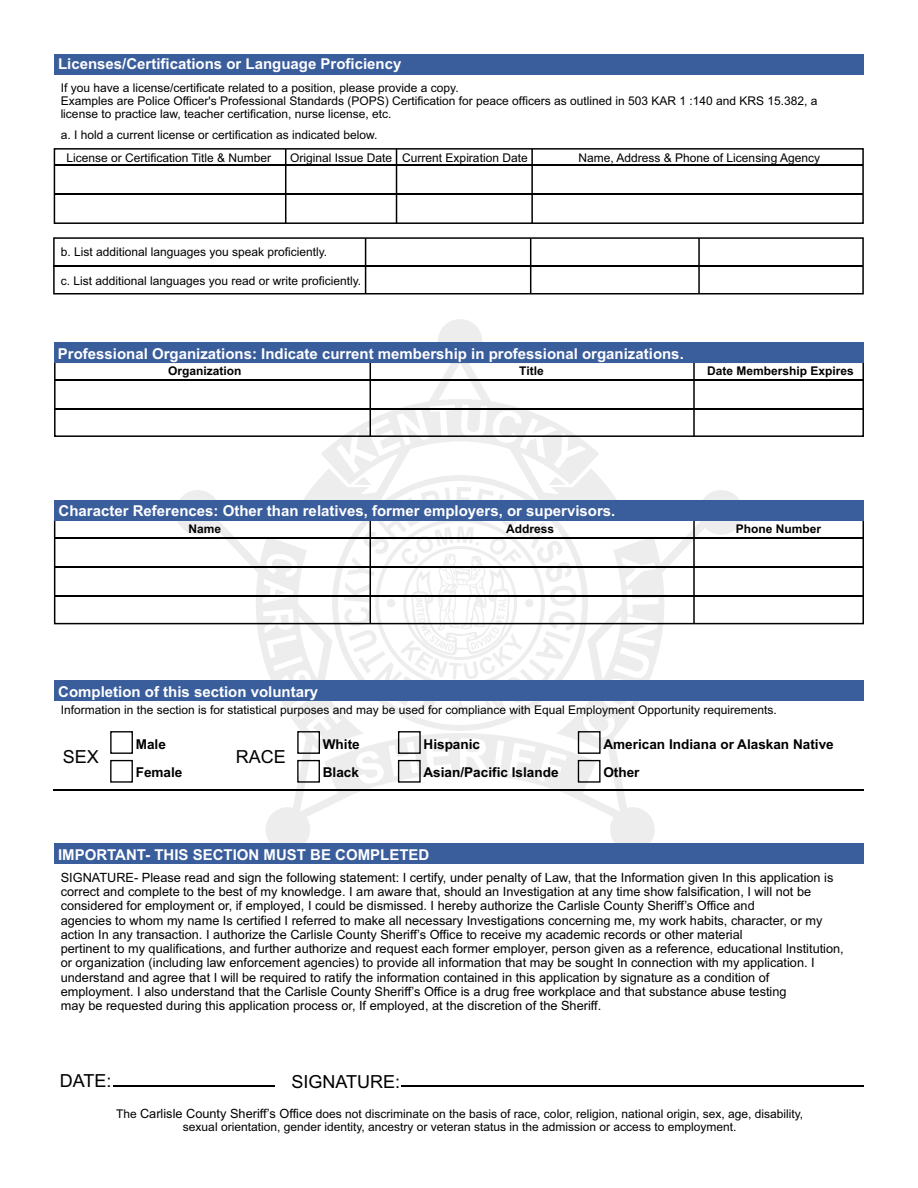
<style>
.page{position:relative;width:918px;height:1188px;background:#fff}
.page>*{position:absolute;margin:0;border:0;box-sizing:border-box;transform-origin:0 0}
.t1{font:18px "Arial";color:#000}
.t2{font:700 15px "Arial";color:#fff}
.t3{font:700 13.65px/28.8px "Arial";color:#000}
.t4{font:12.75px/14.2px "Arial";color:#000}
.t5{font:12px/13.4px "Arial";color:#000}
.t6{font:700 12px "Arial";color:#000}
.s1{font-size:12.75px}
</style>
<div class="page">
<svg style="left:175px;top:319px;width:568px;height:524px"></svg>
<div style="left:54px;top:54px;width:810px;height:21px;background:#3a5d9c"></div>
<hr style="left:113px;top:1085px;width:161px;height:2px;background:#000">
<hr style="left:54px;top:165px;width:809px;height:1px;background:#000">
<hr style="left:401px;top:1085px;width:463px;height:2px;background:#000">
<div style="left:54px;top:843px;width:810px;height:21px;background:#3a5d9c"></div>
<hr style="left:55px;top:379px;width:808px;height:2px;background:#000">
<hr style="left:369px;top:362px;width:2px;height:74px;background:#000">
<hr style="left:693px;top:362px;width:2px;height:74px;background:#000">
<hr style="left:55px;top:408px;width:808px;height:2px;background:#000">
<hr style="left:55px;top:538px;width:808px;height:1px;background:#000">
<hr style="left:369px;top:520px;width:2px;height:104px;background:#000">
<hr style="left:693px;top:520px;width:2px;height:104px;background:#000">
<hr style="left:55px;top:566px;width:808px;height:2px;background:#000">
<hr style="left:55px;top:595px;width:808px;height:2px;background:#000">
<hr style="left:285px;top:149px;width:2px;height:74px;background:#000">
<hr style="left:531px;top:149px;width:2px;height:74px;background:#000">
<hr style="left:54px;top:193px;width:809px;height:2px;background:#000">
<hr style="left:396px;top:149px;width:1px;height:74px;background:#000">
<hr style="left:365px;top:238px;width:1px;height:56px;background:#000">
<hr style="left:698px;top:238px;width:2px;height:56px;background:#000">
<hr style="left:54px;top:265px;width:809px;height:1px;background:#000">
<hr style="left:530px;top:238px;width:1px;height:56px;background:#000">
<div style="left:54px;top:680px;width:810px;height:21px;background:#3a5d9c"></div>
<div style="left:110px;top:731px;width:23px;height:23px;border:1px solid #000"></div>
<div style="left:110px;top:760px;width:23px;height:23px;border:1px solid #000"></div>
<div style="left:297px;top:731px;width:23px;height:23px;border:1px solid #000"></div>
<div style="left:297px;top:760px;width:23px;height:23px;border:1px solid #000"></div>
<div style="left:398px;top:731px;width:23px;height:23px;border:1px solid #000"></div>
<div style="left:398px;top:760px;width:23px;height:23px;border:1px solid #000"></div>
<div style="left:578px;top:731px;width:23px;height:23px;border:1px solid #000"></div>
<div style="left:578px;top:760px;width:23px;height:23px;border:1px solid #000"></div>
<hr style="left:54px;top:789px;width:810px;height:2px;background:#000">
<div style="left:54px;top:148px;width:810px;height:76px;border:1px solid #000"></div>
<div style="left:53px;top:237px;width:811px;height:58px;border:1px solid #000"></div>
<div style="left:54px;top:362px;width:810px;height:75px;border:1px solid #000"></div>
<div style="left:54px;top:342px;width:810px;height:21px;background:#3a5d9c"></div>
<div style="left:54px;top:519px;width:810px;height:105px;border:1px solid #000"></div>
<div style="left:54px;top:500px;width:810px;height:21px;background:#3a5d9c"></div>
<p class="t2" style="left:58px;top:58px;width:345px">Licenses/Certifications or Language Proficiency</p>
<p class="t5" style="left:61px;top:82px;width:758px">If you have a license/certificate related to a position, please provide a copy.<br>Examples are Police Officer's Professional Standards (POPS) Certification for peace officers as outlined in 503 KAR 1 :140 and KRS 15.382, a license to practice law, teacher certification, nurse license, etc.</p>
<p class="t5" style="left:61px;top:129px;width:318px">a. I hold a current license or certification as indicated below.</p>
<p class="t5" style="left:66px;top:152px;width:206px">License or Certification Title &amp; Number</p>
<p class="t5" style="left:290px;top:152px;width:239px">Original Issue Date Current Expiration Date</p>
<p class="t5" style="left:579px;top:152px;width:243px">Name, Address &amp; Phone of Licensing Agency</p>
<p class="t5" style="left:61px;top:247px;width:268px">b. List additional languages you speak proficiently.</p>
<p class="t5" style="left:61px;top:275px;width:302px">c. List additional languages you read or write proficiently.</p>
<p class="t2" style="left:58px;top:348px;width:627px">Professional Organizations: Indicate current membership in professional organizations.</p>
<p class="t6" style="left:168px;top:366px;width:75px">Organization</p>
<p class="t6" style="left:519px;top:366px;width:26px">Title</p>
<p class="t6" style="left:707px;top:366px;width:148px">Date Membership Expires</p>
<p class="t2" style="left:59px;top:505px;width:558px">Character References: Other than relatives, former employers, or supervisors.</p>
<p class="t6" style="left:189px;top:524px;width:34px">Name</p>
<p class="t6" style="left:506px;top:524px;width:50px">Address</p>
<p class="t6" style="left:736px;top:524px;width:87px">Phone Number</p>
<p class="t2" style="left:58px;top:686px;width:262px">Completion of this section voluntary</p>
<p class="t3" style="left:136px;top:731px;width:48px">Male<br>Female</p>
<p class="t3" style="left:323px;top:731px;width:38px">White<br>Black</p>
<p class="t3" style="left:424px;top:731px;width:137px">Hispanic<br>Asian/Pacific Islande</p>
<p class="t3" style="left:603px;top:731px;width:232px">American Indiana or Alaskan Native<br>Other</p>
<p class="t5" style="left:61px;top:704px;width:718px">Information in the section is for statistical purposes and may be used for compliance with Equal Employment Opportunity requirements.</p>
<h1 class="t1" style="left:63px;top:750px;width:38px">SEX</h1>
<h1 class="t1" style="left:236px;top:750px;width:52px">RACE</h1>
<p class="t2" style="left:58px;top:849px;width:373px">IMPORTANT- THIS SECTION MUST BE COMPLETED</p>
<p class="t4" style="left:61px;top:872px;width:785px">SIGNATURE- Please read and sign the following statement: I certify, under penalty of Law, that the Information given In this application is correct and complete to the best of my knowledge. I am aware that, should an Investigation at any time show falsification, I will not be considered for employment or, if employed, I could be dismissed. I hereby authorize the Carlisle County Sheriff’s Office and<br>agencies to whom my name Is certified I referred to make all necessary Investigations concerning me, my work habits, character, or my action In any transaction. I authorize the Carlisle County Sheriff’s Office to receive my academic records or other material<br>pertinent to my qualifications, and further authorize and request each former employer, person given as a reference, educational Institution, or organization (including law enforcement agencies) to provide all information that may be sought In connection with my application. I understand and agree that I will be required to ratify the information contained in this application by signature as a condition of employment. I also understand that the Carlisle County Sheriff’s Office is a drug free workplace and that substance abuse testing<br>may be requested during this application process or, If employed, at the discretion of the Sheriff.</p>
<h1 class="t1" style="left:60px;top:1074px;width:53px">DATE:</h1>
<h1 class="t1" style="left:292px;top:1075px;width:110px">SIGNATURE:</h1>
<p class="t5" style="left:116px;top:1108px;width:689px;text-align:center">The <span class="s1">Carlisle County Sheriff’s Office</span> does not discriminate on the basis of race, color, religion, national origin, sex, age, disability, sexual orientation, gender identity, ancestry or veteran status in the admission or access to employment.</p>
</div>
